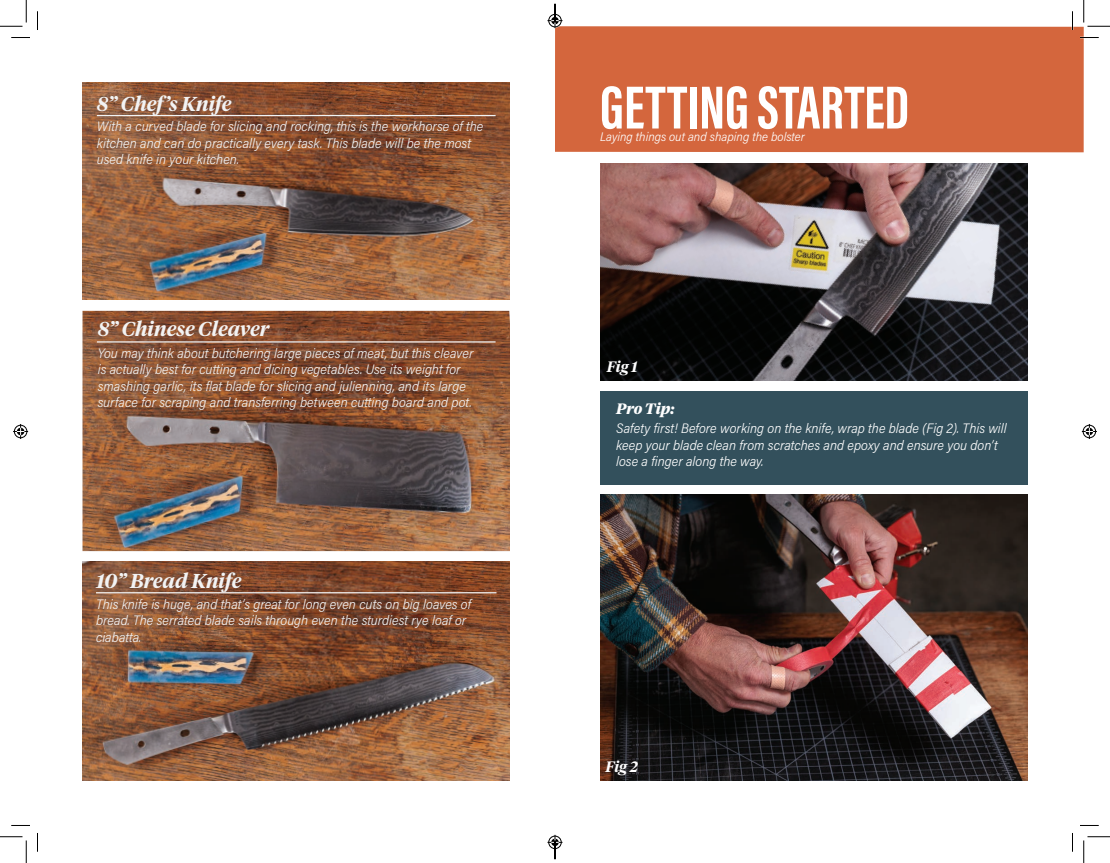
<style>
.page{position:relative;width:1110px;height:863px;background:#fff}
.page>*{position:absolute;margin:0;border:0;box-sizing:border-box;transform-origin:0 0}
.t1{font:700 62.5px "Acumin Pro Extra Cond";color:#fff}
.t2{font:italic 600 20px "Tiempos Headline";color:#f2f3f4}
.t3{font:italic 600 20px "Tiempos Headline";color:#f3f3f3}
.t4{font:italic 600 15px "Tiempos Headline";color:#fff}
.t5{font:italic 700 15px "Tiempos Headline";color:#fff}
.t6{font:italic 300 13.75px/16.5px "Acumin Pro Semi Cond";color:#f2f3f4}
.t7{font:italic 300 13.75px/16.5px "Acumin Pro Semi Cond";color:#f3f3f3}
.t8{font:italic 300 13.75px/16.5px "Acumin Pro Semi Cond";color:#fff}
.t9{font:italic 300 12.5px "Acumin Pro Semi Cond";color:#fff}
</style>
<div class="page">
<img style="left:82px;top:561px;width:428px;height:219px">
<img style="left:82px;top:82px;width:428px;height:217px">
<img style="left:82px;top:311px;width:428px;height:240px">
<img style="left:600px;top:494px;width:428px;height:286px">
<div style="left:555px;top:26px;width:529px;height:126px;background:#d4663d"></div>
<div style="left:600px;top:391px;width:428px;height:93px;background:#33505c"></div>
<img style="left:600px;top:163px;width:428px;height:217px">
<hr style="left:97px;top:115px;width:399px;height:1px;background:#f2f3f4">
<hr style="left:97px;top:341px;width:399px;height:1px;background:#f2f3f4">
<hr style="left:96px;top:592px;width:400px;height:1px;background:#f2f3f4">
<svg style="left:11px;top:37px;width:19px;height:1px"></svg>
<svg style="left:1080px;top:37px;width:19px;height:1px"></svg>
<svg style="left:11px;top:825px;width:19px;height:1px"></svg>
<svg style="left:1080px;top:825px;width:19px;height:1px"></svg>
<svg style="left:37px;top:11px;width:1px;height:19px"></svg>
<svg style="left:37px;top:833px;width:1px;height:18px"></svg>
<svg style="left:1072px;top:11px;width:1px;height:19px"></svg>
<svg style="left:1072px;top:833px;width:1px;height:18px"></svg>
<svg style="left:0;top:0;width:27px;height:27px"></svg>
<svg style="left:0;top:836px;width:27px;height:26px"></svg>
<svg style="left:1084px;top:0;width:26px;height:27px"></svg>
<svg style="left:1084px;top:836px;width:26px;height:26px"></svg>
<svg style="left:13px;top:424px;width:15px;height:15px"></svg>
<svg style="left:1082px;top:424px;width:15px;height:15px"></svg>
<svg style="left:548px;top:4px;width:14px;height:24px"></svg>
<svg style="left:548px;top:834px;width:14px;height:25px"></svg>
<p class="t2" style="left:97px;top:90px;width:136px">8” Chef’s Knife</p>
<p class="t6" style="left:97px;top:118px;width:388px">With a curved blade for slicing and rocking, this is the workhorse of the kitchen and can do practically every task. This blade will be the most used knife in your kitchen.</p>
<p class="t3" style="left:98px;top:315px;width:173px">8” Chinese Cleaver</p>
<p class="t7" style="left:98px;top:344px;width:377px">You may think about butchering large pieces of meat, but this cleaver is actually best for cutting and dicing vegetables. Use its weight for smashing garlic, its flat blade for slicing and julienning, and its large surface for scraping and transferring between cutting board and pot.</p>
<p class="t2" style="left:96px;top:567px;width:147px">10” Bread Knife</p>
<p class="t6" style="left:96px;top:595px;width:377px">This knife is huge, and that’s great for long even cuts on big loaves of bread. The serrated blade sails through even the sturdiest rye loaf or ciabatta.</p>
<p class="t1" style="left:600px;top:69px;width:311px">GETTING STARTED</p>
<p class="t9" style="left:600px;top:128px;width:206px">Laying things out and shaping the bolster</p>
<p class="t4" style="left:607px;top:356px;width:32px">Fig 1</p>
<p class="t5" style="left:616px;top:399px;width:60px">Pro Tip:</p>
<p class="t8" style="left:616px;top:419px;width:392px">Safety first! Before working on the knife, wrap the blade (Fig 2). This will keep your blade clean from scratches and epoxy and ensure you don’t lose a finger along the way.</p>
<p class="t4" style="left:605px;top:756px;width:34px">Fig 2</p>
</div>
